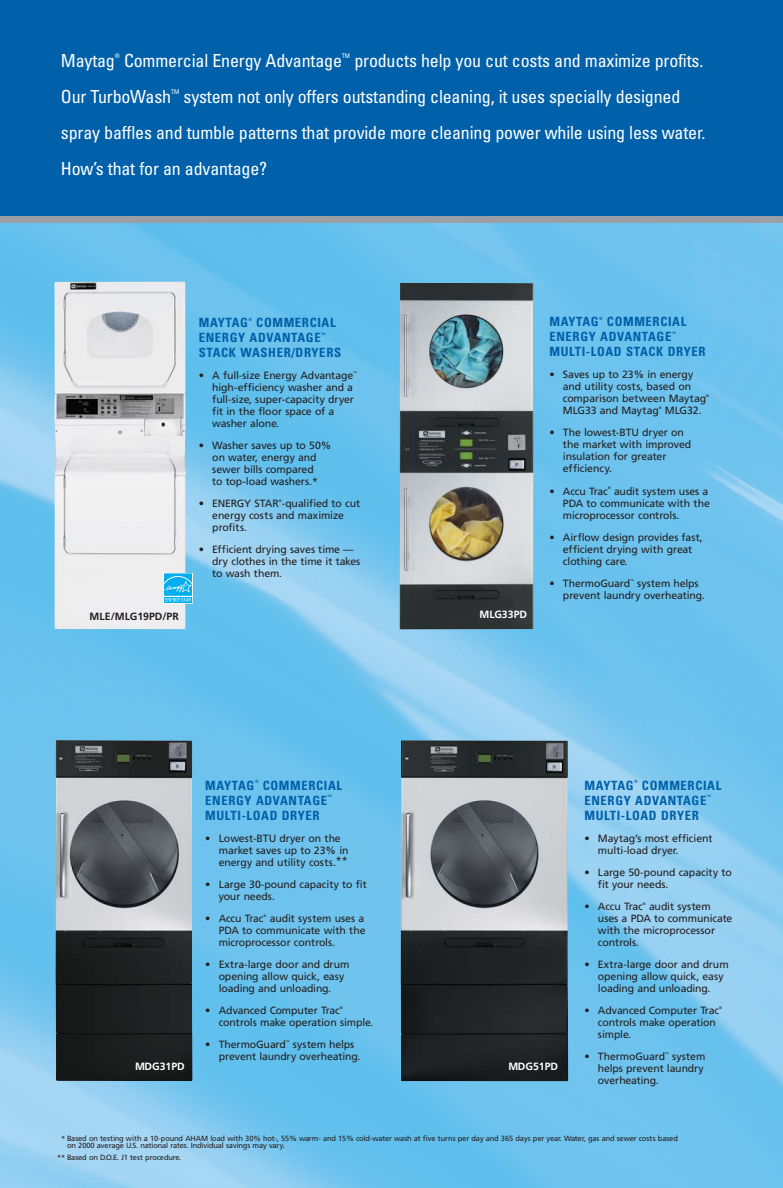
<style>
.page{position:relative;width:783px;height:1188px;background:#fff}
.page>*{position:absolute;margin:0;border:0;box-sizing:border-box;transform-origin:0 0}
.t1{font:condensed 18px/36px "Univers";letter-spacing:-.01em;color:#fff}
.t2{font:700 condensed 12.75px/15px "Univers";letter-spacing:.05em;color:#0060a9}
.t3{font:10.5px/12px "Frutiger";color:#231f20}
.t4{font:10.5px/12px "Frutiger";letter-spacing:-.02em;color:#231f20}
.t5{font:700 10.5px "Frutiger";color:#fff}
.t6{font:700 10.5px "Frutiger";color:#231f20}
.t7{font:7.5px/7.5px "Frutiger";letter-spacing:-.01em;color:#231f20}
.t8{font:condensed 6.3px "Univers";color:#fff}
.t9{font:700 condensed 4.5px "Univers";color:#0060a9}
.t10{font:3.75px "Frutiger";color:#231f20}
</style>
<div class="page">
<img style="left:0;top:223px;width:783px;height:965px">
<div style="left:0;top:0;width:783px;height:220px;background:#0060a9"></div>
<img style="left:399px;top:283px;width:135px;height:347px">
<img style="left:54px;top:281px;width:132px;height:348px">
<img style="left:55px;top:740px;width:138px;height:341px">
<img style="left:400px;top:740px;width:168px;height:341px">
<div style="left:0;top:216px;width:783px;height:7px;background:#9b9ea3"></div>
<svg style="left:163px;top:573px;width:30px;height:31px"></svg>
<h1 class="t1" style="left:61px;top:43px;width:56px">Maytag</h1>
<p class="t8" style="left:115px;top:52px;width:7px">®</p>
<h1 class="t1" style="left:124px;top:43px;width:220px">Commercial Energy Advantage</h1>
<p class="t8" style="left:342px;top:52px;width:10px">TM</p>
<h1 class="t1" style="left:354px;top:43px;width:351px">products help you cut costs and maximize profits.</h1>
<h1 class="t1" style="left:61px;top:79px;width:112px">Our TurboWash</h1>
<p class="t8" style="left:171px;top:88px;width:10px">TM</p>
<h1 class="t1" style="left:61px;top:79px;width:646px;text-indent:123px">system not only offers outstanding cleaning, it uses specially designed spray baffles and tumble patterns that provide more cleaning power while using less water.<br>How’s that for an advantage?</h1>
<p class="t6" style="left:90px;top:611px;width:91px">MLE/MLG19PD/PR</p>
<p class="t2" style="left:199px;top:316px;width:51px">MAYTAG</p>
<p class="t9" style="left:249px;top:317px;width:5px">®</p>
<p class="t2" style="left:199px;top:316px;width:138px;text-indent:57px">COMMERCIAL<br>ENERGY ADVANTAGE</p>
<p class="t9" style="left:321px;top:332px;width:5px">™</p>
<p class="t2" style="left:199px;top:346px;width:144px">STACK WASHER/DRYERS</p>
<p class="t4" style="left:199px;top:370px;width:156px">• A full-size Energy Advantage</p>
<p class="t10" style="left:353px;top:371px;width:5px">™</p>
<p class="t3" style="left:212px;top:382px;width:143px">high-efficiency washer and a full-size, super-capacity dryer fit in the floor space of a washer alone.</p>
<p class="t3" style="left:199px;top:440px;width:134px;text-align:center">• Washer saves up to 50% on water, energy and sewer bills compared<br>to top-load washers.*</p>
<p class="t4" style="left:199px;top:498px;width:163px">• ENERGY STAR -qualified to cut</p>
<p class="t10" style="left:279px;top:499px;width:4px">®</p>
<p class="t3" style="left:212px;top:510px;width:133px">energy costs and maximize profits.</p>
<p class="t3" style="left:212px;top:544px;width:150px;text-indent:-13px">• Efficient drying saves time — dry clothes in the time it takes to wash them.</p>
<p class="t2" style="left:205px;top:778px;width:51px">MAYTAG</p>
<p class="t9" style="left:255px;top:780px;width:5px">®</p>
<p class="t2" style="left:205px;top:778px;width:138px;text-indent:57px">COMMERCIAL<br>ENERGY ADVANTAGE</p>
<p class="t9" style="left:328px;top:795px;width:5px">™</p>
<p class="t5" style="left:479px;top:609px;width:49px">MLG33PD</p>
<p class="t2" style="left:549px;top:315px;width:51px">MAYTAG</p>
<p class="t9" style="left:599px;top:316px;width:5px">®</p>
<p class="t2" style="left:549px;top:315px;width:138px;text-indent:57px">COMMERCIAL<br>ENERGY ADVANTAGE</p>
<p class="t9" style="left:672px;top:331px;width:5px">™</p>
<p class="t2" style="left:549px;top:345px;width:158px">MULTI-LOAD STACK DRYER</p>
<p class="t3" style="left:563px;top:369px;width:145px;text-indent:-13px">• Saves up to 23% in energy and utility costs, based on comparison between Maytag</p>
<p class="t10" style="left:706px;top:394px;width:4px">®</p>
<p class="t3" style="left:563px;top:405px;width:97px">MLG33 and Maytag</p>
<p class="t10" style="left:659px;top:406px;width:4px">®</p>
<p class="t3" style="left:665px;top:405px;width:38px">MLG32.</p>
<p class="t3" style="left:563px;top:427px;width:130px;text-indent:-13px">• The lowest-BTU dryer on the market with improved insulation for greater efficiency.</p>
<p class="t4" style="left:549px;top:486px;width:60px">• Accu Trac</p>
<p class="t10" style="left:608px;top:486px;width:4px">®</p>
<p class="t3" style="left:563px;top:486px;width:148px;text-indent:51px">audit system uses a<br>PDA to communicate with the microprocessor controls.</p>
<p class="t3" style="left:563px;top:532px;width:141px;text-indent:-13px">• Airflow design provides fast, efficient drying with great clothing care.</p>
<p class="t3" style="left:549px;top:578px;width:82px">• ThermoGuard</p>
<p class="t10" style="left:630px;top:578px;width:5px">™</p>
<p class="t4" style="left:563px;top:578px;width:143px;text-indent:74px">system helps prevent laundry overheating.</p>
<p class="t2" style="left:584px;top:778px;width:51px">MAYTAG</p>
<p class="t9" style="left:634px;top:780px;width:5px">®</p>
<p class="t2" style="left:584px;top:778px;width:138px;text-indent:57px">COMMERCIAL<br>ENERGY ADVANTAGE</p>
<p class="t9" style="left:707px;top:795px;width:5px">™</p>
<p class="t2" style="left:205px;top:808px;width:116px">MULTI-LOAD DRYER</p>
<p class="t3" style="left:219px;top:833px;width:131px;text-indent:-13px">• Lowest-BTU dryer on the market saves up to 23% in energy and utility costs.**</p>
<p class="t3" style="left:219px;top:879px;width:150px;text-indent:-13px">• Large 30-pound capacity to fit your needs.</p>
<p class="t4" style="left:205px;top:913px;width:60px">• Accu Trac</p>
<p class="t10" style="left:264px;top:914px;width:4px">®</p>
<p class="t3" style="left:219px;top:913px;width:148px;text-indent:51px">audit system uses a<br>PDA to communicate with the microprocessor controls.</p>
<p class="t4" style="left:219px;top:959px;width:132px;text-indent:-13px">• Extra-large door and drum opening allow quick, easy loading and unloading.</p>
<p class="t4" style="left:205px;top:1005px;width:136px">• Advanced Computer Trac</p>
<p class="t10" style="left:340px;top:1006px;width:4px">®</p>
<p class="t4" style="left:219px;top:1017px;width:156px">controls make operation simple.</p>
<p class="t3" style="left:205px;top:1039px;width:82px">• ThermoGuard</p>
<p class="t10" style="left:286px;top:1040px;width:5px">™</p>
<p class="t4" style="left:219px;top:1039px;width:143px;text-indent:74px">system helps prevent laundry overheating.</p>
<p class="t5" style="left:135px;top:1061px;width:51px">MDG31PD</p>
<p class="t5" style="left:508px;top:1061px;width:51px">MDG51PD</p>
<p class="t2" style="left:584px;top:808px;width:116px">MULTI-LOAD DRYER</p>
<p class="t3" style="left:598px;top:833px;width:116px;text-indent:-13px">• Maytag’s most efficient multi-load dryer.</p>
<p class="t3" style="left:598px;top:867px;width:135px;text-indent:-13px">• Large 50-pound capacity to fit your needs.</p>
<p class="t4" style="left:584px;top:901px;width:60px">• Accu Trac</p>
<p class="t10" style="left:643px;top:902px;width:4px">®</p>
<p class="t3" style="left:598px;top:901px;width:136px;text-indent:51px">audit system uses a PDA to communicate with the microprocessor controls.</p>
<p class="t4" style="left:598px;top:959px;width:132px;text-indent:-13px">• Extra-large door and drum opening allow quick, easy loading and unloading.</p>
<p class="t4" style="left:584px;top:1005px;width:136px">• Advanced Computer Trac</p>
<p class="t10" style="left:719px;top:1006px;width:4px">®</p>
<p class="t4" style="left:598px;top:1017px;width:120px">controls make operation simple.</p>
<p class="t3" style="left:584px;top:1051px;width:82px">• ThermoGuard</p>
<p class="t10" style="left:665px;top:1052px;width:5px">™</p>
<p class="t4" style="left:598px;top:1051px;width:109px;text-indent:74px">system helps prevent laundry overheating.</p>
<p class="t7" style="left:67px;top:1135px;width:612px;text-indent:-6px">* Based on testing with a 10-pound AHAM load with 30% hot-, 55% warm- and 15% cold-water wash at five turns per day and 365 days per year. Water, gas and sewer costs based on 2000 average U.S. national rates. Individual savings may vary.</p>
<p class="t7" style="left:57px;top:1154px;width:126px">** Based on D.O.E. J1 test procedure.</p>
</div>
